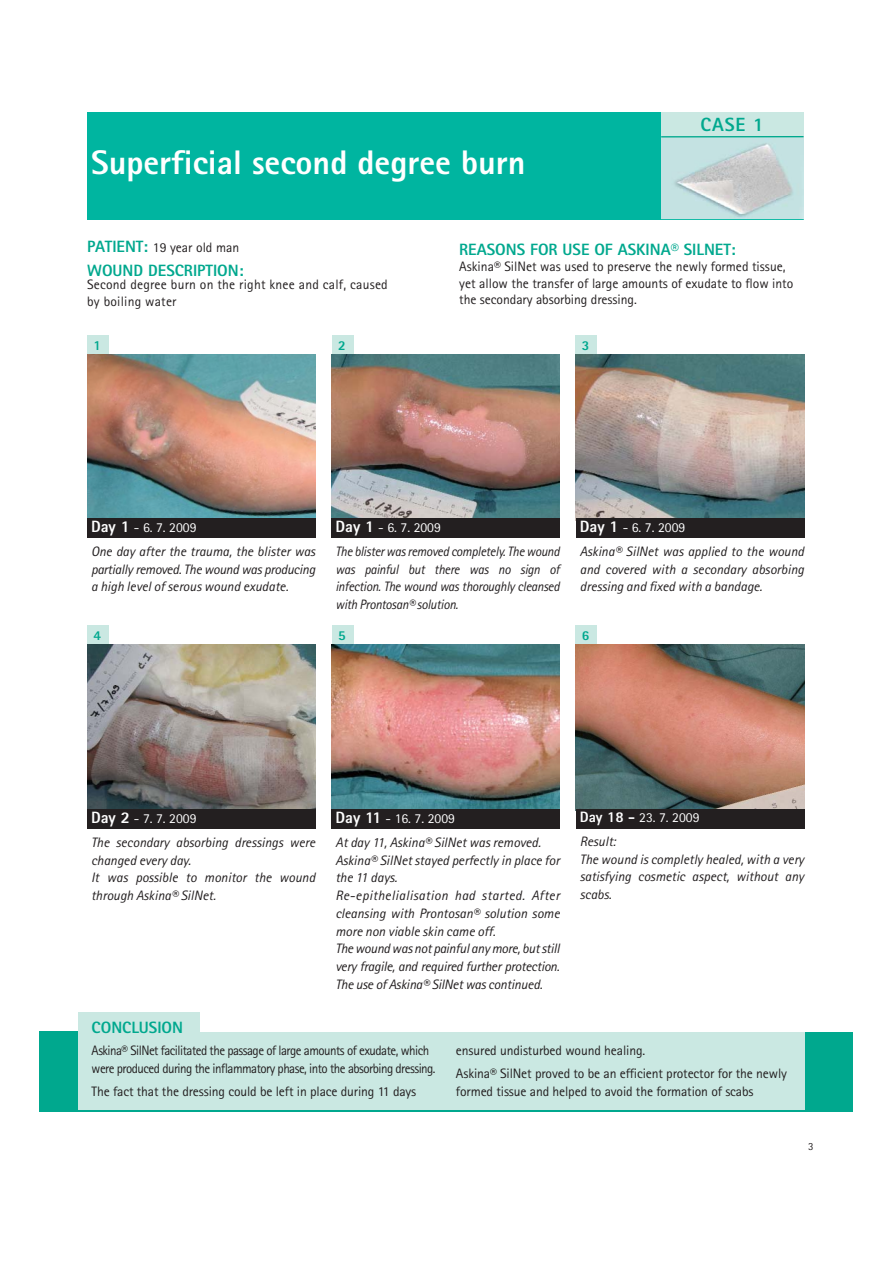
<style>
.page{position:relative;width:893px;height:1263px;background:#fff}
.page>*{position:absolute;margin:0;border:0;box-sizing:border-box;transform-origin:0 0}
.t1{font:800 34.2px "Rotis Sans Serif";color:#fff}
.t2{font:800 19.05px "Rotis Sans Serif";color:#00a88e}
.t3{font:800 16.35px "Rotis Sans Serif";color:#00a88e}
.t4{font:italic 13.65px/17.7px "Rotis Sans Serif";color:#231f20}
.t5{font:13.65px/16.4px "Rotis Sans Serif";letter-spacing:-.01em;color:#231f20}
.t6{font:13.65px/17.7px "Rotis Sans Serif";letter-spacing:-.04em;color:#231f20;scale:.95 1}
.t7{font:italic 13.65px/17.7px "Rotis Sans Serif";color:#231f20;text-align:justify;scale:.95 1}
.t8{font:italic 13.65px/17.7px "Rotis Sans Serif";letter-spacing:-.02em;color:#231f20}
.t9{font:13.65px/16.4px "Rotis Sans Serif";letter-spacing:.015em;color:#231f20}
.t10{font:italic 13.65px/23.5px "Rotis Sans Serif";letter-spacing:-.02em;color:#231f20;scale:.95 1}
.t11{font:13.65px/23.5px "Rotis Sans Serif";color:#fff}
.t12{font:800 13.65px "Rotis Sans Serif";color:#00a88e}
.t13{font:10.95px "Rotis Sans Serif";color:#231f20}
.s1{font-weight:800;font-size:16.35px;color:#00a88e}
.s2{font-weight:800;font-style:normal;font-size:16.35px;color:#fff}
.s3{font-style:normal;color:#fff}
.s4{font-weight:800;font-size:15px}
.s5{font-style:italic;color:#231f20}
</style>
<div class="page">
<div style="left:40px;top:1031px;width:812px;height:80px;background:#00a88e"></div>
<div style="left:78px;top:1012px;width:727px;height:98px;background:#cae8e2"></div>
<div style="left:87px;top:625px;width:21px;height:20px;background:#cae8e2"></div>
<div style="left:332px;top:625px;width:21px;height:20px;background:#cae8e2"></div>
<div style="left:576px;top:625px;width:21px;height:20px;background:#cae8e2"></div>
<div style="left:87px;top:335px;width:21px;height:20px;background:#cae8e2"></div>
<div style="left:332px;top:335px;width:21px;height:20px;background:#cae8e2"></div>
<div style="left:576px;top:335px;width:21px;height:20px;background:#cae8e2"></div>
<div style="left:653px;top:112px;width:151px;height:106px;background:#cae8e2"></div>
<div style="left:87px;top:112px;width:574px;height:108px;background:#00b5a0"></div>
<img style="left:87px;top:355px;width:228px;height:163px">
<img style="left:332px;top:355px;width:228px;height:163px">
<img style="left:576px;top:355px;width:228px;height:163px">
<div style="left:87px;top:518px;width:228px;height:20px;background:#231f20"></div>
<div style="left:332px;top:518px;width:228px;height:20px;background:#231f20"></div>
<div style="left:576px;top:518px;width:228px;height:20px;background:#231f20"></div>
<img style="left:87px;top:644px;width:228px;height:165px">
<img style="left:332px;top:644px;width:228px;height:165px">
<img style="left:576px;top:644px;width:228px;height:165px">
<div style="left:87px;top:809px;width:228px;height:19px;background:#231f20"></div>
<div style="left:332px;top:809px;width:228px;height:19px;background:#231f20"></div>
<div style="left:576px;top:809px;width:228px;height:19px;background:#231f20"></div>
<hr style="left:87px;top:219px;width:717px;height:1px;background:#00b5a0">
<img style="left:673px;top:143px;width:121px;height:75px">
<hr style="left:661px;top:136px;width:142px;height:2px;background:#00a88e">
<div style="left:200px;top:1007px;width:652px;height:25px;background:#fff"></div>
<h1 class="t1" style="left:91px;top:151px;width:436px">Superficial second degree burn</h1>
<h2 class="t2" style="left:700px;top:118px;width:65px">CASE 1</h2>
<p class="t5" style="left:87px;top:240px;width:154px"><span class="s1">PATIENT:</span> 19 year old man</p>
<p class="t3" style="left:87px;top:264px;width:158px">WOUND DESCRIPTION:</p>
<p class="t9" style="left:87px;top:278px;width:302px">Second degree burn on the right knee and calf, caused by boiling water</p>
<p class="t3" style="left:459px;top:244px;width:278px">REASONS FOR USE OF ASKINA® SILNET:</p>
<p class="t5" style="left:459px;top:260px;width:336px">Askina® SilNet was used to preserve the newly formed tissue, yet allow the transfer of large amounts of exudate to flow into the secondary absorbing dressing.</p>
<p class="t12" style="left:93px;top:341px;width:9px">1</p>
<p class="t12" style="left:338px;top:341px;width:9px">2</p>
<p class="t12" style="left:582px;top:341px;width:9px">3</p>
<p class="t4" style="left:91px;top:517px;width:226px;line-height:23.5px"><span class="s2">Day 1</span> <span class="s3">- 6. 7. 2009<br></span>One day after the trauma, the blister was</p>
<p class="t8" style="left:91px;top:562px;width:226px">partially removed. The wound was producing a high level of serous wound exudate.</p>
<p class="t10" style="left:335px;top:517px;width:238px"><span class="s2">Day 1</span> <span class="s3">- 6. 7. 2009<br></span>The blister was removed completely. The wound</p>
<p class="t7" style="left:335px;top:562px;width:238px">was painful but there was no sign of infection. The wound was thoroughly cleansed with Prontosan® solution.</p>
<p class="t4" style="left:580px;top:517px;width:226px;line-height:23.5px"><span class="s2">Day 1</span> <span class="s3">- 6. 7. 2009<br></span>Askina® SilNet was applied to the wound</p>
<p class="t4" style="left:580px;top:562px;width:226px">and covered with a secondary absorbing dressing and fixed with a bandage.</p>
<p class="t12" style="left:93px;top:631px;width:9px">4</p>
<p class="t12" style="left:338px;top:631px;width:9px">5</p>
<p class="t12" style="left:582px;top:631px;width:9px">6</p>
<p class="t4" style="left:91px;top:808px;width:226px;line-height:23.5px"><span class="s2">Day 2</span> <span class="s3">- 7. 7. 2009<br></span>The secondary absorbing dressings were</p>
<p class="t4" style="left:91px;top:853px;width:226px">changed every day.<br>It was possible to monitor the wound through Askina® SilNet.</p>
<p class="t4" style="left:335px;top:808px;width:207px;line-height:23.5px"><span class="s2">Day 11</span> <span class="s3">- 16. 7. 2009<br></span>At day 11, Askina® SilNet was removed.</p>
<p class="t4" style="left:335px;top:853px;width:226px">Askina® SilNet stayed perfectly in place for the 11 days.<br>Re-epithelialisation had started. After cleansing with Prontosan® solution some more non viable skin came off.<br>The wound was not painful any more, but still very fragile, and required further protection.<br>The use of Askina® SilNet was continued.</p>
<p class="t11" style="left:580px;top:807px;width:121px"><span class="s4">Day 18 -</span> 23. 7. 2009<br><span class="s5">Result:</span></p>
<p class="t4" style="left:580px;top:852px;width:226px;text-align:justify">The wound is completly healed, with a very satisfying cosmetic aspect, without any scabs.</p>
<p class="t3" style="left:92px;top:1022px;width:93px">CONCLUSION</p>
<p class="t6" style="left:92px;top:1043px;width:363px">Askina® SilNet facilitated the passage of large amounts of exudate, which were produced during the inflammatory phase, into the absorbing dressing.</p>
<p class="t5" style="left:92px;top:1085px;width:326px">The fact that the dressing could be left in place during 11 days</p>
<p class="t5" style="left:456px;top:1040px;width:333px;line-height:23.5px">ensured undisturbed wound healing.<br>Askina® SilNet proved to be an efficient protector for the newly</p>
<p class="t5" style="left:456px;top:1084px;width:299px">formed tissue and helped to avoid the formation of scabs</p>
<p class="t13" style="left:808px;top:1142px;width:7px">3</p>
</div>
